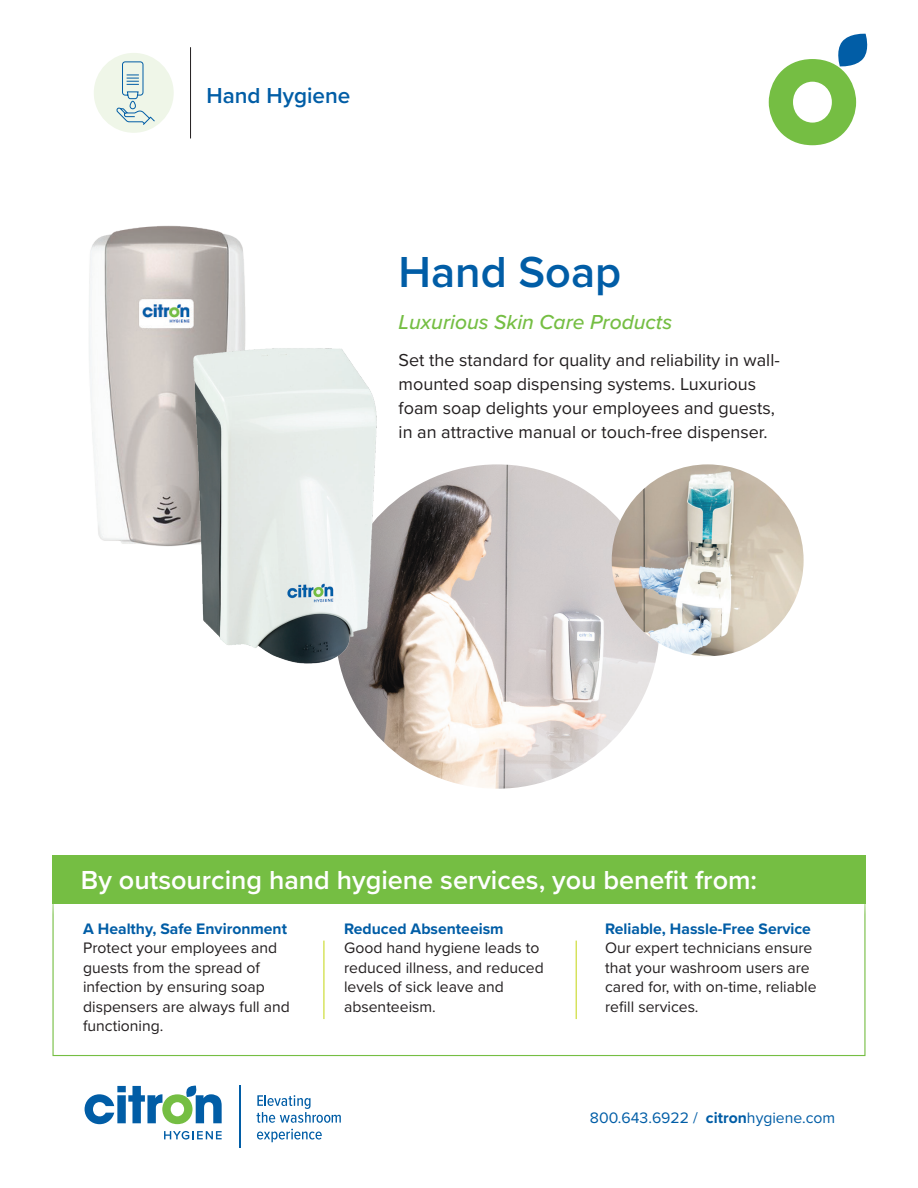
<style>
.page{position:relative;width:918px;height:1188px;background:#fff}
.page>*{position:absolute;margin:0;border:0;box-sizing:border-box;transform-origin:0 0}
.PS_-_h1{font:600 45px "Proxima Nova";color:#015da6}
.PS_-_h2{font:600 27px "Proxima Nova";color:#fff}
.t1{font:600 22.5px "Proxima Nova";color:#015da6}
.PS_-_bod{font:italic 500 21px "Proxima Nova";color:#75be43}
.PS_-_bod-2{font:18px/24px "Proxima Nova";color:#231f20}
.PS_-_bod-3{font:15.75px/19.5px "Proxima Nova";color:#231f20}
.PS_-_h3{font:700 15.75px "Proxima Nova";color:#015da6}
.t2{font:15.75px "Proxima Nova";color:#015da6}
.s1{font-weight:700}
</style>
<div class="page">
<svg style="left:85px;top:1085px;width:137px;height:39px"></svg>
<svg style="left:164px;top:1131px;width:58px;height:9px"></svg>
<svg style="left:257px;top:1095px;width:84px;height:28px"></svg>
<svg style="left:257px;top:1129px;width:65px;height:13px"></svg>
<hr style="left:239px;top:1086px;width:1px;height:62px;background:#015da6">
<svg style="left:769px;top:33px;width:99px;height:112px"></svg>
<div style="left:94px;top:53px;width:80px;height:80px;background:#eff6e8;border-radius:50%"></div>
<hr style="left:190px;top:47px;width:1px;height:91px;background:#231f20">
<svg style="left:116px;top:61px;width:39px;height:64px"></svg>
<img style="left:335px;top:464px;width:324px;height:325px;border-radius:162px">
<img style="left:612px;top:464px;width:192px;height:192px;border-radius:96px">
<img style="left:89px;top:225px;width:157px;height:321px">
<img style="left:160px;top:332px;width:239px;height:360px">
<div style="left:52px;top:856px;width:814px;height:48px;background:#75be43"></div>
<hr style="left:323px;top:941px;width:1px;height:78px;background:#cada2b">
<hr style="left:576px;top:941px;width:1px;height:78px;background:#cada2b">
<h3 class="t1" style="left:207px;top:78px;width:145px">Hand Hygiene</h3>
<p class="PS_-_h1" style="left:399px;top:238px;width:224px">Hand Soap</p>
<p class="PS_-_bod" style="left:399px;top:306px;width:275px">Luxurious Skin Care Products</p>
<p class="PS_-_bod-2" style="left:399px;top:347px;width:383px">Set the standard for quality and reliability in wall&shy;mounted soap dispensing systems. Luxurious foam soap delights your employees and guests, in an attractive manual or touch-free dispenser.</p>
<p class="PS_-_h2" style="left:81px;top:860px;width:678px">By outsourcing hand hygiene services, you benefit from:</p>
<p class="PS_-_h3" style="left:83px;top:917px;width:205px">A Healthy, Safe Environment</p>
<p class="PS_-_bod-3" style="left:83px;top:938px;width:208px">Protect your employees and guests from the spread of infection by ensuring soap dispensers are always full and functioning.</p>
<p class="PS_-_h3" style="left:344px;top:917px;width:161px">Reduced Absenteeism</p>
<p class="PS_-_bod-3" style="left:344px;top:938px;width:201px">Good hand hygiene leads to reduced illness, and reduced levels of sick leave and absenteeism.</p>
<p class="PS_-_h3" style="left:605px;top:917px;width:207px">Reliable, Hassle-Free Service</p>
<p class="PS_-_bod-3" style="left:605px;top:938px;width:213px">Our expert technicians ensure that your washroom users are cared for, with on-time, reliable refill services.</p>
<p class="t2" style="left:590px;top:1106px;width:247px">800.643.6922 / <span class="s1">citron</span>hygiene.com</p>
</div>
